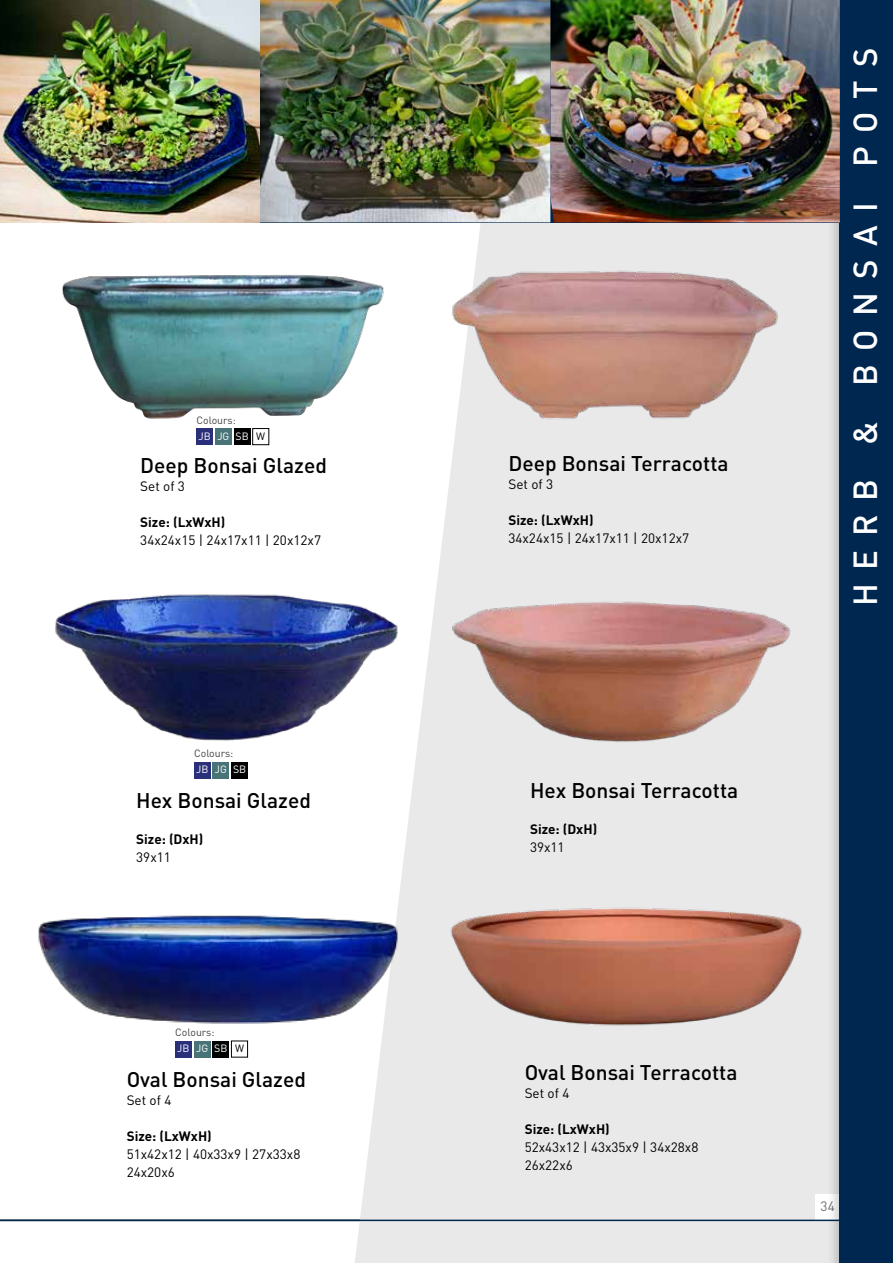
<style>
.page{position:relative;width:893px;height:1263px;background:#fff}
.page>*{position:absolute;margin:0;border:0;box-sizing:border-box;transform-origin:0 0}
.t1{font:500 33px "DIN Pro";letter-spacing:.41em;color:#fff}
.t2{font:500 21px "DIN Pro";color:#000}
.t3{font:13.5px/18px "DIN Pro";color:#000}
.t4{font:700 13.5px "DIN Pro";color:#000}
.t5{font:13.5px "DIN Pro";color:#6d6e71}
.t6{font:10.5px/15.9px "DIN Pro";color:#414042}
.t7{font:10.5px "DIN Pro";color:#fff}
.s1{color:#fff}
.s2{color:#000}
</style>
<div class="page">
<svg style="left:355px;top:222px;width:472px;height:1041px;background:#ebebec"></svg>
<div style="left:815px;top:1194px;width:25px;height:26px;background:#fff"></div>
<div style="left:827px;top:0;width:66px;height:1263px;background:#000;opacity:.2"></div>
<div style="left:840px;top:0;width:53px;height:1263px;background:#002750"></div>
<img style="left:62px;top:253px;width:323px;height:172px">
<img style="left:444px;top:263px;width:339px;height:165px">
<img style="left:55px;top:587px;width:346px;height:156px">
<img style="left:436px;top:591px;width:368px;height:160px">
<hr style="left:0;top:1219px;width:893px;height:2px;background:#002750">
<div style="left:197px;top:428px;width:16px;height:17px;background:#2a2f7a"></div>
<div style="left:215px;top:428px;width:16px;height:17px;background:#497477"></div>
<div style="left:234px;top:428px;width:16px;height:17px;background:#000"></div>
<div style="left:253px;top:428px;width:16px;height:17px;border:1px solid #000"></div>
<div style="left:194px;top:762px;width:16px;height:16px;background:#2a2f7a"></div>
<div style="left:213px;top:762px;width:16px;height:16px;background:#497477"></div>
<div style="left:232px;top:762px;width:16px;height:16px;background:#000"></div>
<img style="left:550px;top:0;width:290px;height:222px">
<img style="left:259px;top:0;width:291px;height:222px">
<img style="left:0;top:0;width:259px;height:222px">
<img style="left:443px;top:887px;width:367px;height:160px">
<img style="left:38px;top:841px;width:405px;height:251px">
<div style="left:175px;top:1041px;width:16px;height:16px;background:#2a2f7a"></div>
<div style="left:194px;top:1041px;width:16px;height:16px;background:#497477"></div>
<div style="left:213px;top:1041px;width:16px;height:16px;background:#000"></div>
<div style="left:231px;top:1041px;width:17px;height:16px;background:#fff"></div>
<div style="left:231px;top:1041px;width:17px;height:16px;border:1px solid #000"></div>
<p class="t6" style="left:197px;top:411px;width:70px">Colours:<br><span class="s1">JB JG SB</span> <span class="s2">W</span></p>
<h2 class="t2" style="left:140px;top:451px;width:188px">Deep Bonsai Glazed</h2>
<p class="t3" style="left:140px;top:476px;width:46px">Set of 3</p>
<p class="t4" style="left:140px;top:513px;width:87px">Size: (LxWxH)</p>
<p class="t3" style="left:140px;top:530px;width:182px">34x24x15 | 24x17x11 | 20x12x7</p>
<p class="t6" style="left:194px;top:745px;width:41px">Colours:</p>
<p class="t7" style="left:196px;top:762px;width:52px">JB JG SB</p>
<h2 class="t2" style="left:136px;top:786px;width:176px">Hex Bonsai Glazed</h2>
<p class="t4" style="left:136px;top:830px;width:69px">Size: (DxH)</p>
<p class="t3" style="left:136px;top:848px;width:36px">39x11</p>
<p class="t6" style="left:175px;top:1024px;width:70px">Colours:<br><span class="s1">JB JG SB</span> <span class="s2">W</span></p>
<h2 class="t2" style="left:127px;top:1065px;width:181px">Oval Bonsai Glazed</h2>
<p class="t3" style="left:127px;top:1090px;width:46px">Set of 4</p>
<p class="t4" style="left:127px;top:1127px;width:87px">Size: (LxWxH)</p>
<p class="t3" style="left:127px;top:1144px;width:175px">51x42x12 | 40x33x9 | 27x33x8<br>24x20x6</p>
<h2 class="t2" style="left:508px;top:449px;width:222px">Deep Bonsai Terracotta</h2>
<p class="t3" style="left:508px;top:475px;width:46px">Set of 3</p>
<p class="t4" style="left:508px;top:511px;width:87px">Size: (LxWxH)</p>
<p class="t3" style="left:508px;top:529px;width:182px">34x24x15 | 24x17x11 | 20x12x7</p>
<h2 class="t2" style="left:530px;top:776px;width:210px">Hex Bonsai Terracotta</h2>
<p class="t4" style="left:530px;top:820px;width:69px">Size: (DxH)</p>
<p class="t3" style="left:530px;top:837px;width:36px">39x11</p>
<h1 class="t1" style="left:843px;top:606px;width:560px;rotate:-90deg">HERB &amp; BONSAI POTS</h1>
<h2 class="t2" style="left:525px;top:1058px;width:214px">Oval Bonsai Terracotta</h2>
<p class="t3" style="left:525px;top:1083px;width:46px">Set of 4</p>
<p class="t4" style="left:525px;top:1120px;width:87px">Size: (LxWxH)</p>
<p class="t3" style="left:525px;top:1137px;width:175px">52x43x12 | 43x35x9 | 34x28x8<br>26x22x6</p>
<p class="t5" style="left:821px;top:1197px;width:16px">34</p>
</div>
